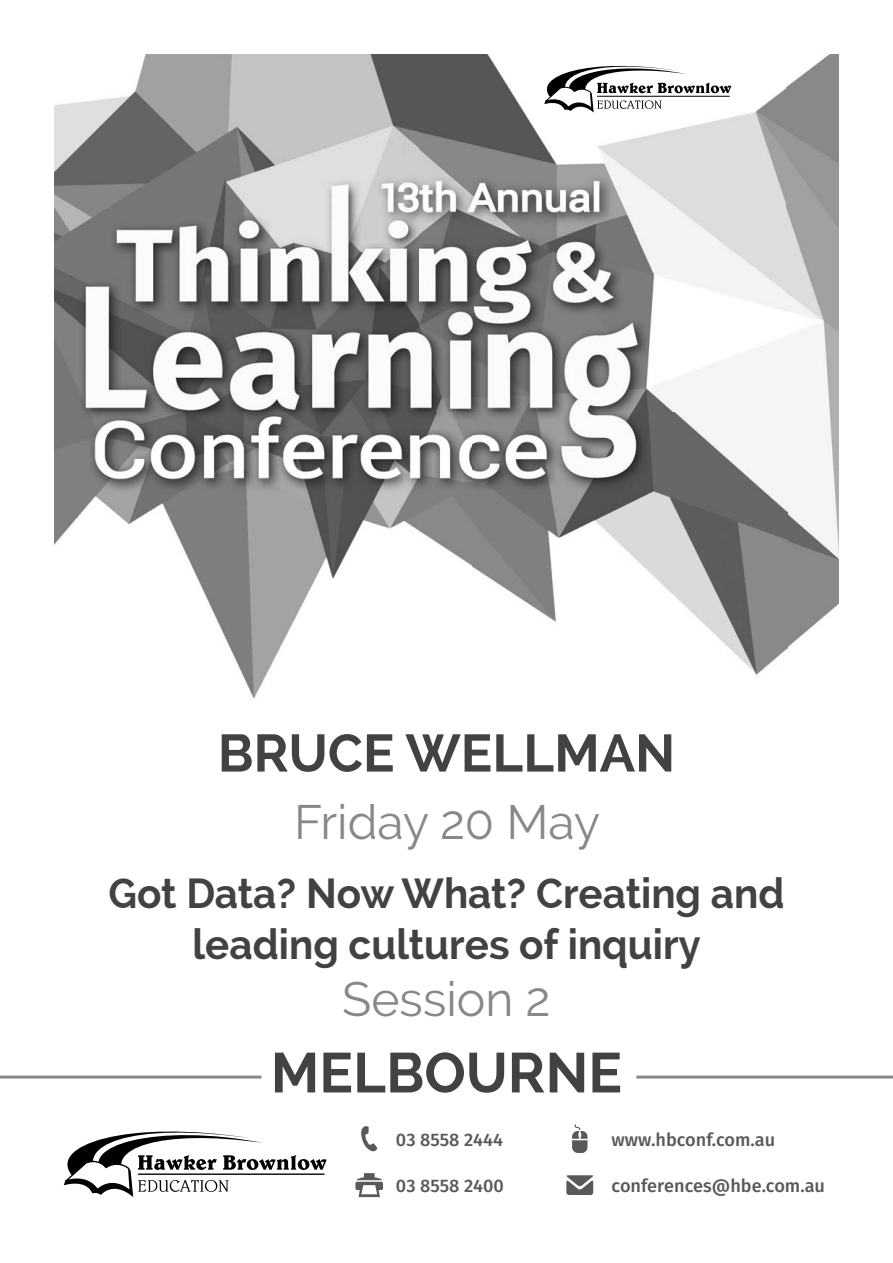
<style>
.page{position:relative;width:893px;height:1263px;background:#fff}
.page>*{position:absolute;margin:0;border:0;box-sizing:border-box;transform-origin:0 0}
.t1{font:700 56.1px "Raleway";color:#424242}
.t2{font:700 52.5px "Raleway";color:#424242}
.t3{font:48px "Raleway";color:#888}
.t4{font:700 42px/50.4px "Raleway";color:#424242;text-align:center;scale:.96 1}
.t5{font:500 18.15px "Fira Sans";color:#595959}
</style>
<div class="page">
<img style="left:54px;top:54px;width:785px;height:645px">
<hr style="left:0;top:1075px;width:261px;height:3px;background:#888">
<hr style="left:636px;top:1075px;width:257px;height:3px;background:#888">
<svg style="left:572px;top:1124px;width:15px;height:29px"></svg>
<svg style="left:566px;top:1175px;width:27px;height:20px"></svg>
<svg style="left:361px;top:1126px;width:16px;height:26px"></svg>
<svg style="left:355px;top:1173px;width:28px;height:24px"></svg>
<svg style="left:531px;top:56px;width:200px;height:57px"></svg>
<hr style="left:597px;top:96px;width:133px;height:1px;background:#000">
<svg style="left:64px;top:1131px;width:263px;height:66px"></svg>
<hr style="left:138px;top:1173px;width:186px;height:2px;background:#000">
<h2 class="t2" style="left:218px;top:723px;width:459px">BRUCE WELLMAN</h2>
<h3 class="t3" style="left:294px;top:794px;width:308px">Friday 20 May</h3>
<h3 class="t4" style="left:109px;top:868px;width:706px">Got Data? Now What? Creating and leading cultures of inquiry</h3>
<h3 class="t3" style="left:342px;top:971px;width:210px">Session 2</h3>
<h1 class="t1" style="left:271px;top:1041px;width:353px">MELBOURNE</h1>
<p class="t5" style="left:396px;top:1131px;width:109px">03 8558 2444</p>
<p class="t5" style="left:396px;top:1177px;width:110px">03 8558 2400</p>
<p class="t5" style="left:612px;top:1131px;width:165px">www.hbconf.com.au</p>
<p class="t5" style="left:612px;top:1177px;width:215px">conferences@hbe.com.au</p>
</div>
